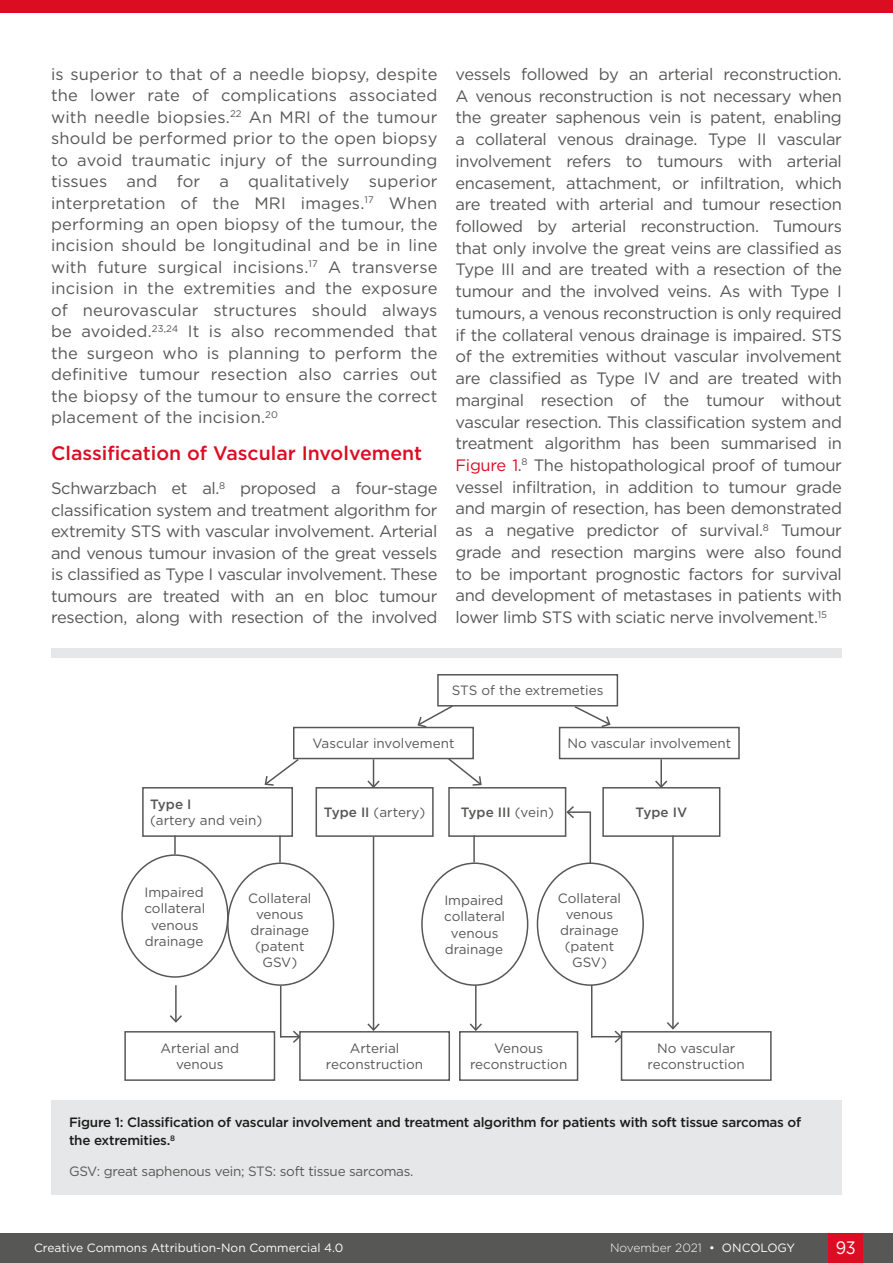
<style>
.page{position:relative;width:893px;height:1263px;background:#fff}
.page>*{position:absolute;margin:0;border:0;box-sizing:border-box;transform-origin:0 0}
.H2__Heading_2{font:500 19.5px "Gotham";color:#dc0c23}
.t1{font:18px "Gotham";color:#fff;scale:.9 1}
.Body_Text__Justifica{font:16.5px/21.8px "Gotham";letter-spacing:-.02em;color:#575756;text-align:justify}
.t2{font:13.5px/16.2px "Gotham";color:#575756;text-align:center}
.t3{font:500 13.5px/18px "Gotham";letter-spacing:-.02em;color:#1d1d1d}
.t4{font:13.5px "Gotham";letter-spacing:-.02em;color:#575756}
.t5{font:500 13.5px "Gotham";color:#575756}
.t6{font:12px "Gotham";color:#fff}
.t7{font:300 12px "Gotham";color:#fff}
.s1{color:#dc0c23}
.s2{font-weight:500}
.s3{font-weight:400}
</style>
<div class="page">
<div style="left:0;top:1233px;width:893px;height:30px;background:#575756"></div>
<div style="left:829px;top:1233px;width:34px;height:30px;background:#dc0c23"></div>
<div style="left:51px;top:649px;width:791px;height:9px;background:#e6e7e8"></div>
<div style="left:51px;top:1100px;width:791px;height:94px;background:#e6e7e8"></div>
<div style="left:0;top:0;width:893px;height:13px;background:#dc0c23"></div>
<div style="left:142px;top:787px;width:151px;height:50px;border:2px solid #575756"></div>
<div style="left:124px;top:1031px;width:151px;height:50px;border:2px solid #575756"></div>
<div style="left:299px;top:1031px;width:151px;height:50px;border:2px solid #575756"></div>
<div style="left:459px;top:1031px;width:119px;height:50px;border:2px solid #575756"></div>
<div style="left:621px;top:1031px;width:151px;height:50px;border:2px solid #575756"></div>
<div style="left:316px;top:787px;width:118px;height:50px;border:2px solid #575756"></div>
<div style="left:448px;top:787px;width:118px;height:50px;border:2px solid #575756"></div>
<div style="left:602px;top:787px;width:118px;height:50px;border:2px solid #575756"></div>
<div style="left:437px;top:674px;width:181px;height:32px;border:2px solid #575756"></div>
<div style="left:293px;top:727px;width:181px;height:32px;border:2px solid #575756"></div>
<div style="left:559px;top:727px;width:181px;height:32px;border:2px solid #575756"></div>
<div style="left:121px;top:854px;width:108px;height:124px;border:2px solid #575756;border-radius:50%"></div>
<div style="left:227px;top:862px;width:107px;height:124px;border:2px solid #575756;border-radius:50%"></div>
<div style="left:421px;top:862px;width:107px;height:124px;border:2px solid #575756;border-radius:50%"></div>
<div style="left:537px;top:862px;width:107px;height:124px;border:2px solid #575756;border-radius:50%"></div>
<svg style="left:174px;top:835px;width:2px;height:19px"></svg>
<hr style="left:279px;top:835px;width:2px;height:27px;background:#575756">
<hr style="left:473px;top:835px;width:2px;height:27px;background:#575756">
<hr style="left:590px;top:812px;width:1px;height:52px;background:#575756">
<hr style="left:591px;top:985px;width:1px;height:53px;background:#575756">
<hr style="left:280px;top:986px;width:1px;height:52px;background:#575756">
<svg style="left:416px;top:704px;width:38px;height:25px"></svg>
<svg style="left:264px;top:757px;width:36px;height:29px"></svg>
<svg style="left:447px;top:757px;width:35px;height:29px"></svg>
<svg style="left:366px;top:759px;width:15px;height:30px"></svg>
<hr style="left:475px;top:985px;width:2px;height:45px;background:#575756">
<svg style="left:468px;top:1022px;width:15px;height:10px"></svg>
<hr style="left:567px;top:811px;width:24px;height:2px;background:#575756">
<svg style="left:565px;top:804px;width:11px;height:16px"></svg>
<hr style="left:373px;top:837px;width:1px;height:193px;background:#575756">
<svg style="left:366px;top:1022px;width:15px;height:10px"></svg>
<hr style="left:672px;top:835px;width:2px;height:193px;background:#575756">
<svg style="left:667px;top:1020px;width:12px;height:10px"></svg>
<hr style="left:175px;top:985px;width:2px;height:37px;background:#575756">
<svg style="left:170px;top:1013px;width:12px;height:10px"></svg>
<svg style="left:281px;top:1029px;width:21px;height:15px"></svg>
<svg style="left:592px;top:1029px;width:31px;height:15px"></svg>
<hr style="left:660px;top:759px;width:2px;height:28px;background:#575756">
<svg style="left:653px;top:779px;width:16px;height:10px"></svg>
<svg style="left:573px;top:705px;width:39px;height:23px"></svg>
<p class="Body_Text__Justifica" style="left:51px;top:63px;width:388px">is superior to that of a needle biopsy, despite the lower rate of complications associated with needle biopsies.<sup>22</sup> An MRI of the tumour should be performed prior to the open biopsy to avoid traumatic injury of the surrounding tissues and for a qualitatively superior interpretation of the MRI images.<sup>17</sup> When performing an open biopsy of the tumour, the incision should be longitudinal and be in line with future surgical incisions.<sup>17</sup> A transverse incision in the extremities and the exposure of neurovascular structures should always be avoided.<sup>23,24</sup> It is also recommended that the surgeon who is planning to perform the definitive tumour resection also carries out the biopsy of the tumour to ensure the correct placement of the incision.<sup>20</sup></p>
<p class="H2__Heading_2" style="left:51px;top:441px;width:373px">Classification of Vascular Involvement</p>
<p class="Body_Text__Justifica" style="left:51px;top:477px;width:388px">Schwarzbach et al.<sup>8</sup> proposed a four-stage classification system and treatment algorithm for extremity STS with vascular involvement. Arterial and venous tumour invasion of the great vessels is classified as Type I vascular involvement. These tumours are treated with an en bloc tumour resection, along with resection of the involved</p>
<p class="Body_Text__Justifica" style="left:455px;top:63px;width:388px">vessels followed by an arterial reconstruction.<br>A venous reconstruction is not necessary when the greater saphenous vein is patent, enabling a collateral venous drainage. Type II vascular involvement refers to tumours with arterial encasement, attachment, or infiltration, which are treated with arterial and tumour resection followed by arterial reconstruction. Tumours that only involve the great veins are classified as Type III and are treated with a resection of the tumour and the involved veins. As with Type I tumours, a venous reconstruction is only required if the collateral venous drainage is impaired. STS of the extremities without vascular involvement are classified as Type IV and are treated with marginal resection of the tumour without vascular resection. This classification system and treatment algorithm has been summarised in <span class="s1">Figure 1</span>.<sup>8</sup> The histopathological proof of tumour vessel infiltration, in addition to tumour grade and margin of resection, has been demonstrated as a negative predictor of survival.<sup>8</sup> Tumour grade and resection margins were also found to be important prognostic factors for survival and development of metastases in patients with lower limb STS with sciatic nerve involvement.<sup>15</sup></p>
<p class="t2" style="left:452px;top:682px;width:153px">STS of the extremeties</p>
<p class="t2" style="left:150px;top:795px;width:114px;text-align:left"><span class="s2">Type I<br></span>(artery and vein)</p>
<p class="t2" style="left:312px;top:734px;width:144px">Vascular involvement</p>
<p class="t2" style="left:567px;top:734px;width:165px">No vascular involvement</p>
<p class="t2" style="left:324px;top:803px;width:103px"><span class="s2">Type II</span> (artery)</p>
<p class="t5" style="left:461px;top:803px;width:95px">Type III <span class="s3">(vein)</span></p>
<p class="t5" style="left:636px;top:803px;width:53px">Type IV</p>
<p class="t2" style="left:144px;top:884px;width:62px">Impaired collateral venous drainage</p>
<p class="t2" style="left:248px;top:889px;width:65px">Collateral venous drainage (patent<br>GSV)</p>
<p class="t2" style="left:444px;top:892px;width:62px">Impaired collateral venous drainage</p>
<p class="t2" style="left:558px;top:889px;width:65px">Collateral venous drainage (patent<br>GSV)</p>
<p class="t2" style="left:160px;top:1039px;width:80px">Arterial and venous</p>
<p class="t2" style="left:326px;top:1039px;width:99px">Arterial reconstruction</p>
<p class="t2" style="left:470px;top:1039px;width:99px">Venous reconstruction</p>
<p class="t2" style="left:648px;top:1039px;width:99px">No vascular reconstruction</p>
<p class="t3" style="left:69px;top:1113px;width:734px">Figure 1: Classification of vascular involvement and treatment algorithm for patients with soft tissue sarcomas of the extremities.<sup>8</sup></p>
<p class="t4" style="left:69px;top:1163px;width:346px">GSV: great saphenous vein; STS: soft tissue sarcomas.</p>
<p class="t6" style="left:34px;top:1240px;width:311px">Creative Commons Attribution-Non Commercial 4.0</p>
<p class="t7" style="left:610px;top:1240px;width:187px">November 2021 <span class="s3">• ONCOLOGY</span></p>
<p class="t1" style="left:836px;top:1236px;width:24px">93</p>
</div>
